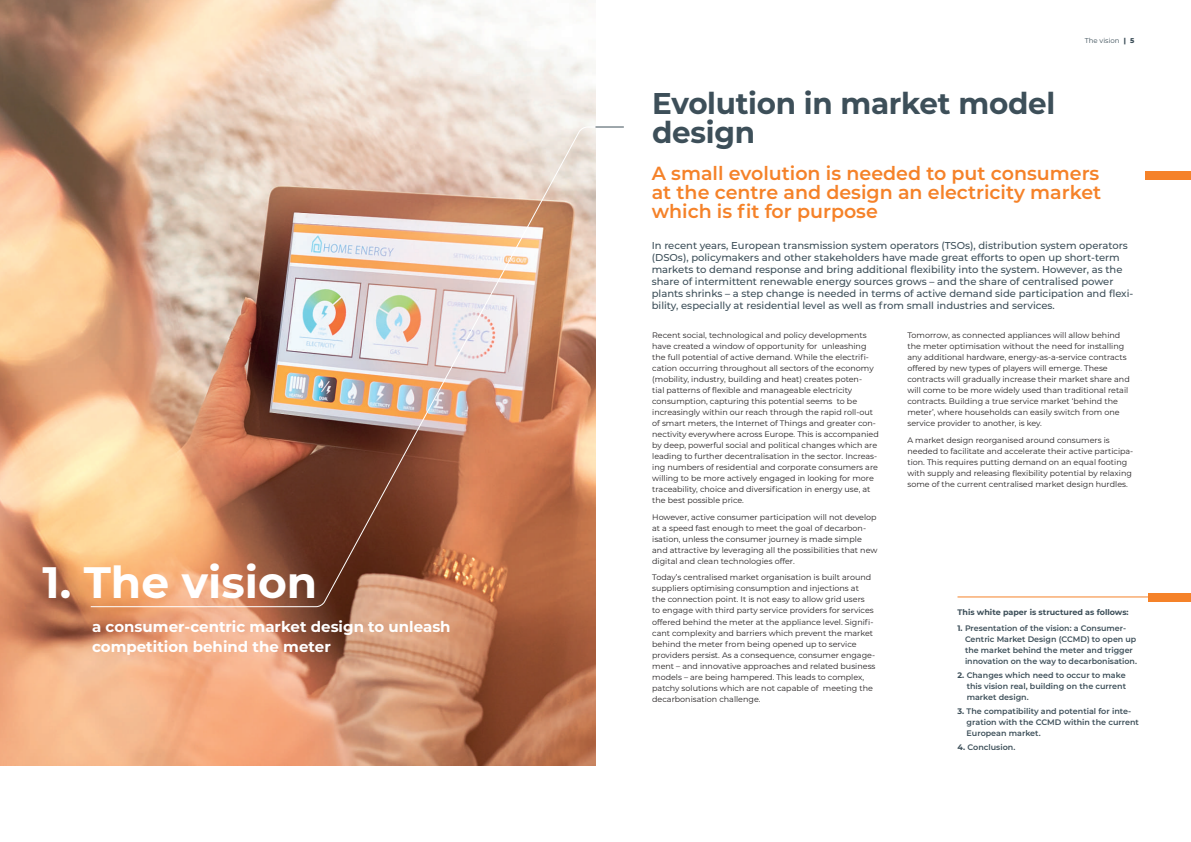
<style>
.page{position:relative;width:1191px;height:842px;background:#fff}
.page>*{position:absolute;margin:0;border:0;box-sizing:border-box;transform-origin:0 0}
.t1{font:700 44px "Montserrat";color:#fff}
.t2{font:700 30px/29px "Montserrat";letter-spacing:-.01em;color:#3d4f59}
.t3{font:600 19px/19px "Montserrat";color:#f58229;text-align:justify}
.t4{font:700 15px/20px "Montserrat";color:#fff}
.t5{font:500 10px/12px "Montserrat";color:#3d4f59}
.t6{font:8px/11px "Montserrat";color:#231f20}
.t7{font:600 8px/11px "Montserrat";color:#3d4f59}
.t8{font:700 8px "Montserrat";color:#3d4f59}
.t9{font:7px "Montserrat";color:#3d4f59}
.s1{font-weight:800}
.s2{font-weight:700}
</style>
<div class="page">
<img style="left:0;top:0;width:595px;height:765px">
<img style="left:90px;top:126px;width:533px;height:481px">
<svg style="left:595px;top:127px;width:29px;height:1px"></svg>
<hr style="left:957px;top:597px;width:234px;height:1px;background:#f58229">
<div style="left:1148px;top:593px;width:43px;height:9px;background:#f58229"></div>
<div style="left:1145px;top:172px;width:46px;height:8px;background:#f58229"></div>
<h1 class="t1" style="left:43px;top:551px;width:276px">1. The vision</h1>
<h3 class="t4" style="left:92px;top:616px;width:360px">a consumer-centric market design to unleash competition behind the meter</h3>
<h2 class="t2" style="left:652px;top:87px;width:404px">Evolution in market model design</h2>
<p class="t9" style="left:1084px;top:35px;width:51px">The vision <span class="s1">| 5</span></p>
<h3 class="t3" style="left:651px;top:163px;width:451px">A small evolution is needed to put consumers at the centre and design an electricity market which is fit for purpose</h3>
<p class="t5" style="left:651px;top:239px;width:483px">In recent years, European transmission system operators (TSOs), distribution system operators (DSOs), policymakers and other stakeholders have made great efforts to open up short-term markets to demand response and bring additional flexibility into the system. However, as the share of intermittent renewable energy sources grows – and the share of centralised power plants shrinks – a step change is needed in terms of active demand side participation and flexi&shy;bility, especially at residential level as well as from small industries and services.</p>
<p class="t6" style="left:907px;top:329px;width:224px">Tomorrow, as connected appliances will allow behind the meter optimisation without the need for installing any additional hardware, energy-as-a-service contracts offered by new types of players will emerge. These contracts will gradually increase their market share and will come to be more widely used than traditional retail contracts. Building a true service market ‘behind the meter’, where households can easily switch from one service provider to another, is key.</p>
<p class="t6" style="left:907px;top:434px;width:227px">A market design reorganised around consumers is needed to facilitate and accelerate their active participa&shy;tion. This requires putting demand on an equal footing with supply and releasing flexibility potential by relaxing some of the current centralised market design hurdles.</p>
<p class="t6" style="left:652px;top:329px;width:228px">Recent social, technological and policy developments have created a window of opportunity for unleashing the full potential of active demand. While the electrifi&shy;cation occurring throughout all sectors of the economy (mobility, industry, building and heat) creates poten-<br>tial patterns of flexible and manageable electricity consumption, capturing this potential seems to be increasingly within our reach through the rapid roll-out of smart meters, the Internet of Things and greater con&shy;nectivity everywhere across Europe. This is accompanied by deep, powerful social and political changes which are leading to further decentralisation in the sector. Increas&shy;ing numbers of residential and corporate consumers are willing to be more actively engaged in looking for more traceability, choice and diversification in energy use, at the best possible price.</p>
<p class="t6" style="left:652px;top:511px;width:227px">However, active consumer participation will not develop at a speed fast enough to meet the goal of decarbon&shy;isation, unless the consumer journey is made simple and attractive by leveraging all the possibilities that new digital and clean technologies offer.</p>
<p class="t6" style="left:652px;top:572px;width:225px">Today’s centralised market organisation is built around suppliers optimising consumption and injections at<br>the connection point. It is not easy to allow grid users<br>to engage with third party service providers for services offered behind the meter at the appliance level. Signifi&shy;cant complexity and barriers which prevent the market behind the meter from being opened up to service providers persist. As a consequence, consumer engage&shy;ment – and innovative approaches and related business models – are being hampered. This leads to complex, patchy solutions which are not capable of meeting the decarbonisation challenge.</p>
<p class="t8" style="left:957px;top:606px;width:173px">This white paper is structured as follows:</p>
<p class="t7" style="left:965px;top:622px;width:173px;text-indent:-7px"><span class="s2">1.</span> Presentation of the vision: a Consumer-Centric Market Design (CCMD) to open up the market behind the meter and trigger innovation on the way to decarbonisation.</p>
<p class="t7" style="left:966px;top:669px;width:161px;text-align:justify;text-indent:-9px"><span class="s2">2.</span> Changes which need to occur to make this vision real, building on the current market design.</p>
<p class="t7" style="left:966px;top:705px;width:174px;text-indent:-9px"><span class="s2">3.</span> The compatibility and potential for inte&shy;gration with the CCMD within the current<br>European market.</p>
<p class="t7" style="left:957px;top:741px;width:59px"><span class="s2">4.</span> Conclusion.</p>
</div>
